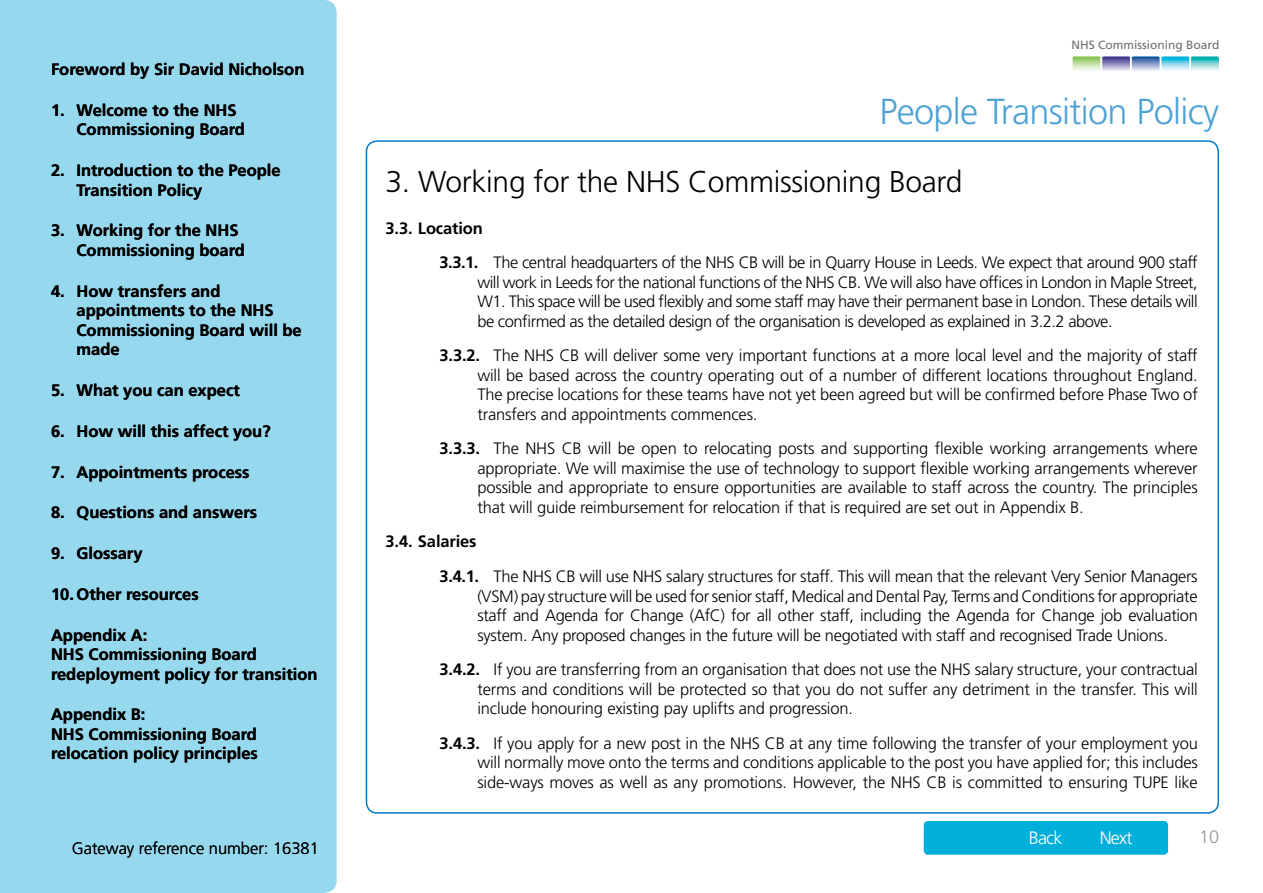
<style>
.page{position:relative;width:1263px;height:893px;background:#fff}
.page>*{position:absolute;margin:0;border:0;box-sizing:border-box;transform-origin:0 0}
.t1{font:300 36.15px "Frutiger";letter-spacing:-.02em;color:#4da2d4}
.t2{font:300 30px "Frutiger";letter-spacing:-.01em;color:#000}
.t3{font:300 18px "Frutiger";letter-spacing:-.04em;color:#fff}
.t4{font:300 18px "Frutiger";color:#939598}
.t5{font:300 16.5px/19.5px "Frutiger";letter-spacing:-.02em;color:#000;text-align:justify}
.t6{font:700 16.5px/19.5px "Frutiger";color:#000}
.t7{font:300 16.5px "Frutiger";color:#000}
.t8{font:12px "Frutiger";color:#6d6f71}
.s1{font-weight:700}
</style>
<div class="page">
<div style="left:0;top:0;width:337px;height:893px;background:#96d8ee"></div>
<div style="left:924px;top:821px;width:244px;height:34px;background:#00afda;border-radius:4px"></div>
<svg style="left:1072px;top:56px;width:147px;height:15px;background:#98c2cc"></svg>
<p class="t6" style="left:51px;top:60px;width:255px">Foreword by Sir David Nicholson</p>
<p class="t6" style="left:77px;top:100px;width:170px;text-indent:-26px">1. Welcome to the NHS<br>Commissioning Board</p>
<p class="t6" style="left:77px;top:161px;width:206px;text-indent:-26px">2. Introduction to the People<br>Transition Policy</p>
<p class="t6" style="left:77px;top:221px;width:170px;text-indent:-26px">3. Working for the NHS<br>Commissioning board</p>
<p class="t6" style="left:77px;top:281px;width:227px;text-indent:-26px">4. How transfers and appointments to the NHS<br>Commissioning Board will be made</p>
<p class="t6" style="left:51px;top:380px;width:190px">5. What you can expect</p>
<p class="t6" style="left:51px;top:421px;width:221px">6. How will this affect you?</p>
<p class="t6" style="left:51px;top:462px;width:200px">7. Appointments process</p>
<p class="t6" style="left:51px;top:503px;width:208px">8. Questions and answers</p>
<p class="t6" style="left:51px;top:543px;width:93px">9. Glossary</p>
<p class="t6" style="left:51px;top:584px;width:149px">10. Other resources</p>
<p class="t6" style="left:51px;top:625px;width:268px">Appendix A:<br>NHS Commissioning Board redeployment policy for transition</p>
<p class="t6" style="left:51px;top:705px;width:208px">Appendix B:<br>NHS Commissioning Board relocation policy principles</p>
<p class="t7" style="left:72px;top:839px;width:248px">Gateway reference number: 16381</p>
<p class="t7" style="left:72px;top:839px;width:74px">Gateway r</p>
<p class="t8" style="left:1071px;top:38px;width:150px">NHS Commissioning Board</p>
<p class="t1" style="left:879px;top:91px;width:341px">People Transition Policy</p>
<p class="t2" style="left:386px;top:165px;width:578px">3. Working for the NHS Commissioning Board</p>
<p class="t5" style="left:440px;top:211px;width:760px;line-height:34.5px;text-indent:-54px"><span class="s1">3.3. Location<br>3.3.1.</span> The central headquarters of the NHS CB will be in Quarry House in Leeds. We expect that around 900 staff</p>
<p class="t5" style="left:477px;top:272px;width:722px">will work in Leeds for the national functions of the NHS CB. We will also have offices in London in Maple Street, W1. This space will be used flexibly and some staff may have their permanent base in London. These details will be confirmed as the detailed design of the organisation is developed as explained in 3.2.2 above.</p>
<p class="t5" style="left:477px;top:346px;width:722px;text-indent:-38px"><span class="s1">3.3.2.</span> The NHS CB will deliver some very important functions at a more local level and the majority of staff will be based across the country operating out of a number of different locations throughout England.<br>The precise locations for these teams have not yet been agreed but will be confirmed before Phase Two of transfers and appointments commences.</p>
<p class="t5" style="left:477px;top:439px;width:722px;text-indent:-38px"><span class="s1">3.3.3.</span> The NHS CB will be open to relocating posts and supporting flexible working arrangements where appropriate. We will maximise the use of technology to support flexible working arrangements wherever possible and appropriate to ensure opportunities are available to staff across the country. The principles that will guide reimbursement for relocation if that is required are set out in Appendix B.</p>
<p class="t5" style="left:440px;top:524px;width:760px;line-height:34.5px;text-indent:-54px"><span class="s1">3.4. Salaries<br>3.4.1.</span> The NHS CB will use NHS salary structures for staff. This will mean that the relevant Very Senior Managers</p>
<p class="t5" style="left:477px;top:586px;width:722px">(VSM) pay structure will be used for senior staff, Medical and Dental Pay, Terms and Conditions for appropriate staff and Agenda for Change (AfC) for all other staff, including the Agenda for Change job evaluation system. Any proposed changes in the future will be negotiated with staff and recognised Trade Unions.</p>
<p class="t5" style="left:477px;top:659px;width:722px;text-indent:-38px"><span class="s1">3.4.2.</span> If you are transferring from an organisation that does not use the NHS salary structure, your contractual terms and conditions will be protected so that you do not suffer any detriment in the transfer. This will include honouring existing pay uplifts and progression.</p>
<p class="t5" style="left:477px;top:733px;width:722px;text-indent:-38px"><span class="s1">3.4.3.</span> If you apply for a new post in the NHS CB at any time following the transfer of your employment you will normally move onto the terms and conditions applicable to the post you have applied for; this includes side-ways moves as well as any promotions. However, the NHS CB is committed to ensuring TUPE like</p>
<p class="t3" style="left:1029px;top:827px;width:35px">Back</p>
<p class="t3" style="left:1100px;top:827px;width:34px">Next</p>
<p class="t4" style="left:1199px;top:827px;width:22px">10</p>
</div>
